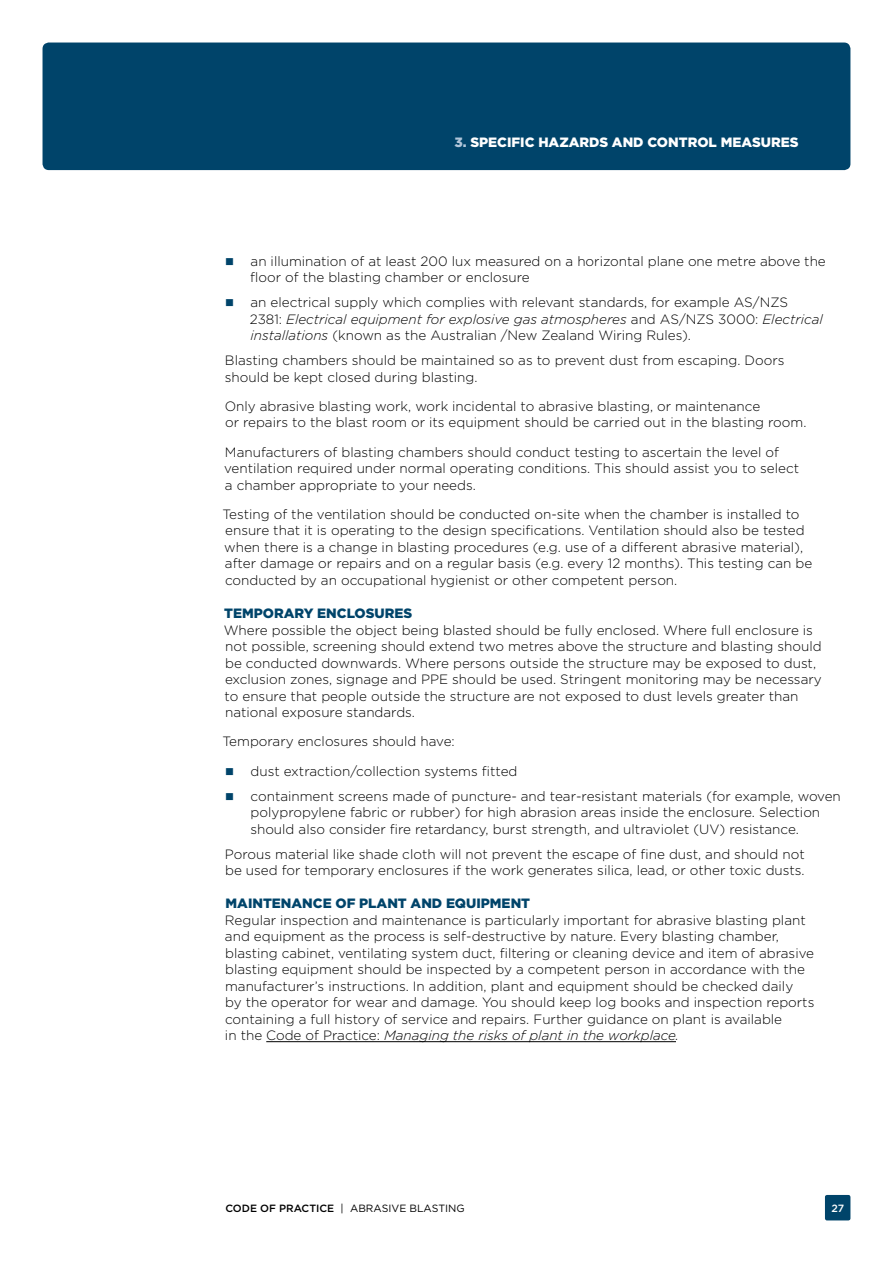
<style>
.page{position:relative;width:893px;height:1263px;background:#fff}
.page>*{position:absolute;margin:0;border:0;box-sizing:border-box;transform-origin:0 0}
.Body_copy{font:300 13.5px/16.5px "Gotham";color:#000}
.Header_3{font:900 13.5px "Gotham";color:#00446a}
.Running_header{font:900 13.5px "Gotham";color:#fff}
.t1{font:10.5px "Gotham";color:#000}
.t2{font:500 10.5px "Gotham";color:#fff}
.s1{color:#b1c6da}
.s2{font-style:italic}
.s3{font-weight:500}
</style>
<div class="page">
<div style="left:43px;top:43px;width:807px;height:127px;background:#00446a;border-radius:6px"></div>
<div style="left:825px;top:1195px;width:25px;height:25px;background:#00446a;border-radius:2px"></div>
<hr style="left:266px;top:1041px;width:410px;height:1px;background:#000">
<p class="Running_header" style="left:454px;top:134px;width:346px"><span class="s1">3.</span> SPECIFIC HAZARDS AND CONTROL MEASURES</p>
<p class="Body_copy" style="left:250px;top:252px;width:577px">an illumination of at least 200 lux measured on a horizontal plane one metre above the floor of the blasting chamber or enclosure</p>
<p class="Body_copy" style="left:250px;top:294px;width:575px">an electrical supply which complies with relevant standards, for example AS/NZS<br>2381: <span class="s2">Electrical equipment for explosive gas atmospheres</span> and AS/NZS 3000: <span class="s2">Electrical installations</span> (known as the Australian /New Zealand Wiring Rules).</p>
<p class="Body_copy" style="left:225px;top:352px;width:561px">Blasting chambers should be maintained so as to prevent dust from escaping. Doors should be kept closed during blasting.</p>
<p class="Body_copy" style="left:225px;top:398px;width:583px">Only abrasive blasting work, work incidental to abrasive blasting, or maintenance<br>or repairs to the blast room or its equipment should be carried out in the blasting room.</p>
<p class="Body_copy" style="left:224px;top:443px;width:576px">Manufacturers of blasting chambers should conduct testing to ascertain the level of ventilation required under normal operating conditions. This should assist you to select a chamber appropriate to your needs.</p>
<p class="Body_copy" style="left:222px;top:506px;width:591px">Testing of the ventilation should be conducted on-site when the chamber is installed to ensure that it is operating to the design specifications. Ventilation should also be tested when there is a change in blasting procedures (e.g. use of a different abrasive material), after damage or repairs and on a regular basis (e.g. every 12 months). This testing can be conducted by an occupational hygienist or other competent person.</p>
<p class="Header_3" style="left:224px;top:605px;width:190px">TEMPORARY ENCLOSURES</p>
<p class="Body_copy" style="left:224px;top:621px;width:599px">Where possible the object being blasted should be fully enclosed. Where full enclosure is not possible, screening should extend two metres above the structure and blasting should be conducted downwards. Where persons outside the structure may be exposed to dust, exclusion zones, signage and PPE should be used. Stringent monitoring may be necessary to ensure that people outside the structure are not exposed to dust levels greater than national exposure standards.</p>
<p class="Body_copy" style="left:222px;top:733px;width:234px">Temporary enclosures should have:</p>
<p class="Body_copy" style="left:251px;top:762px;width:268px">dust extraction/collection systems fitted</p>
<p class="Body_copy" style="left:250px;top:787px;width:592px">containment screens made of puncture- and tear-resistant materials (for example, woven polypropylene fabric or rubber) for high abrasion areas inside the enclosure. Selection should also consider fire retardancy, burst strength, and ultraviolet (UV) resistance.</p>
<p class="Body_copy" style="left:225px;top:845px;width:581px">Porous material like shade cloth will not prevent the escape of fine dust, and should not be used for temporary enclosures if the work generates silica, lead, or other toxic dusts.</p>
<p class="Header_3" style="left:226px;top:895px;width:306px">MAINTENANCE OF PLANT AND EQUIPMENT</p>
<p class="Body_copy" style="left:225px;top:912px;width:591px">Regular inspection and maintenance is particularly important for abrasive blasting plant and equipment as the process is self-destructive by nature. Every blasting chamber, blasting cabinet, ventilating system duct, filtering or cleaning device and item of abrasive blasting equipment should be inspected by a competent person in accordance with the manufacturer’s instructions. In addition, plant and equipment should be checked daily<br>by the operator for wear and damage. You should keep log books and inspection reports containing a full history of service and repairs. Further guidance on plant is available<br>in the Code of Practice: <span class="s2">Managing the risks of plant in the workplace.</span></p>
<p class="t1" style="left:225px;top:1202px;width:241px"><span class="s3">CODE OF PRACTICE</span> | ABRASIVE BLASTING</p>
<p class="t2" style="left:831px;top:1202px;width:14px">27</p>
</div>
